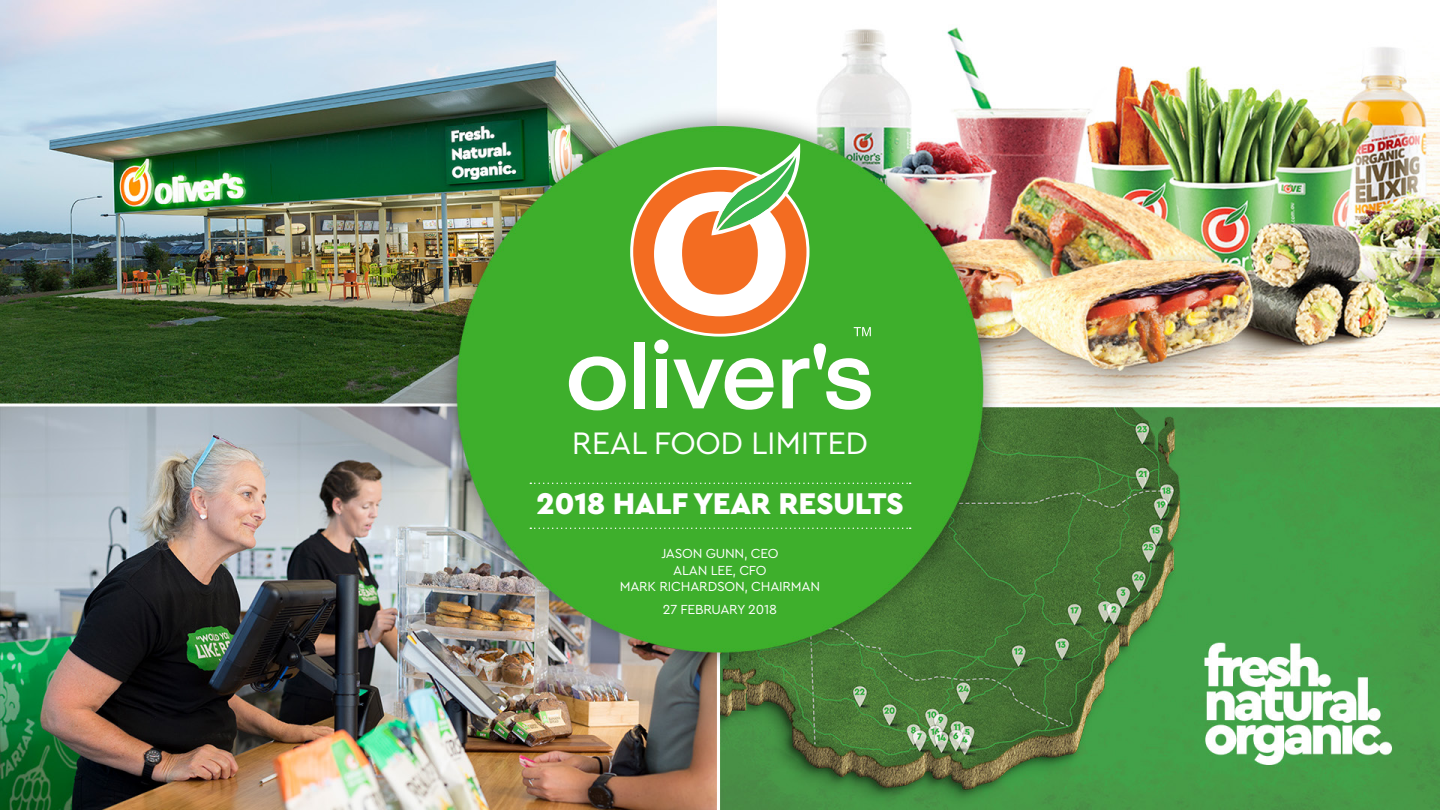
<style>
.page{position:relative;width:1440px;height:810px;background:#fff}
.page>*{position:absolute;margin:0;border:0;box-sizing:border-box;transform-origin:0 0}
.t1{font:32.55px "Cera";letter-spacing:-.01em;color:#fff}
.t2{font:900 31.42px "Cera";letter-spacing:-.015em;color:#fff}
.t3{font:13.73px/16.5px "Cera";letter-spacing:-.015em;color:#fff;text-align:center}
</style>
<div class="page">
<img style="left:0;top:0;width:1440px;height:810px">
<svg style="left:530px;top:483px;width:381px;height:1px"></svg>
<svg style="left:530px;top:528px;width:381px;height:1px"></svg>
<svg style="left:673px;top:358px;width:101px;height:52px"></svg>
<div style="left:634px;top:342px;width:11px;height:66px;background:#fff"></div>
<div style="left:656px;top:360px;width:11px;height:48px;background:#fff"></div>
<div style="left:654px;top:340px;width:15px;height:14px;background:#fff;border-radius:50%"></div>
<svg style="left:782px;top:343px;width:89px;height:67px"></svg>
<svg style="left:569px;top:356px;width:57px;height:54px"></svg>
<svg style="left:630px;top:143px;width:180px;height:194px"></svg>
<svg style="left:854px;top:327px;width:17px;height:9px"></svg>
<h1 class="t1" style="left:572px;top:422px;width:298px">REAL FOOD LIMITED</h1>
<h2 class="t2" style="left:536px;top:483px;width:369px">2018 HALF YEAR RESULTS</h2>
<p class="t3" style="left:620px;top:545px;width:202px">JASON GUNN, CEO<br>ALAN LEE, CFO<br>MARK RICHARDSON, CHAIRMAN</p>
<p class="t3" style="left:663px;top:601px;width:116px">27 FEBRUARY 2018</p>
</div>
